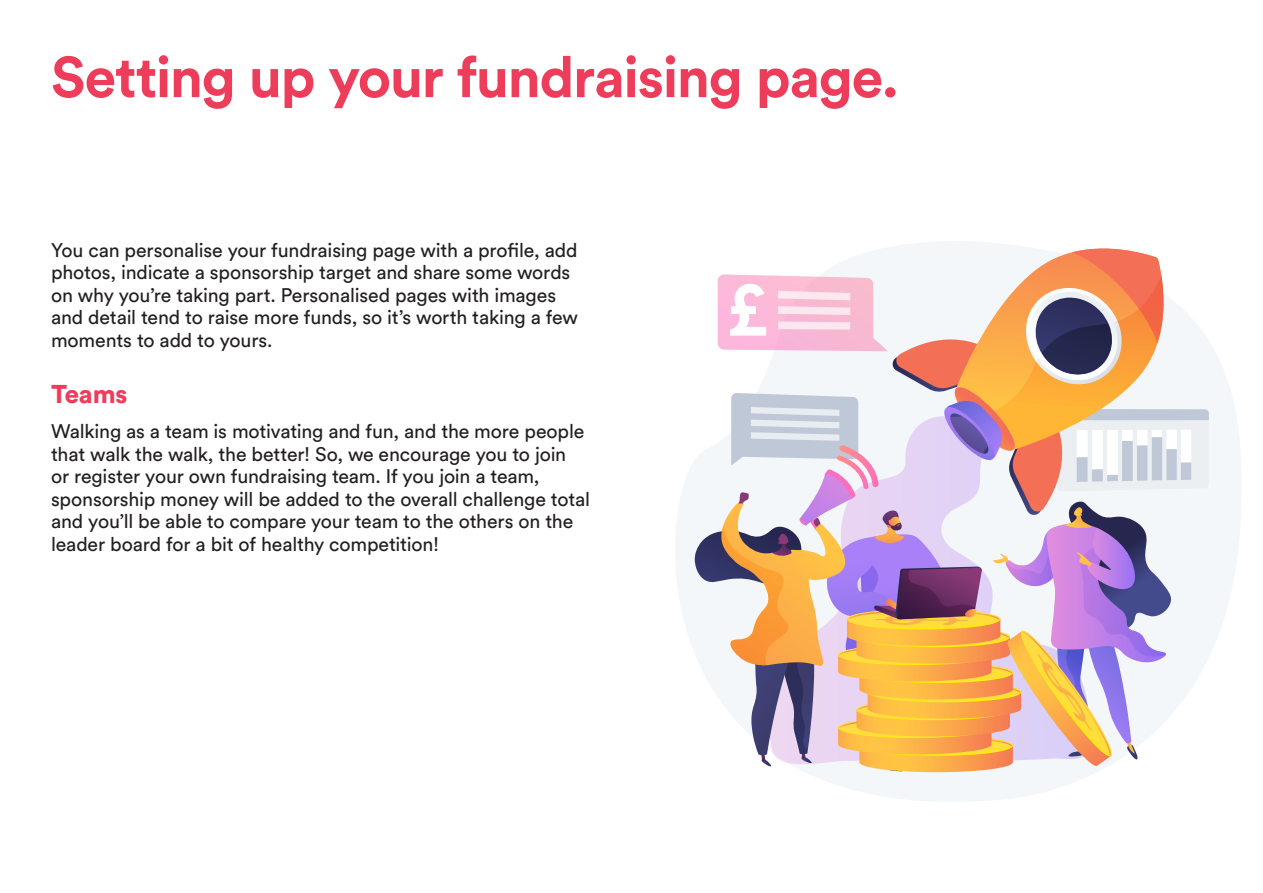
<style>
.page{position:relative;width:1263px;height:893px;background:#fff}
.page>*{position:absolute;margin:0;border:0;box-sizing:border-box;transform-origin:0 0}
.Page_header{font:700 57px "Circular Std";letter-spacing:-.025em;color:#ee3c5b}
.Large_paragraph_heading{font:900 25.5px "Circular Std";letter-spacing:-.005em;color:#ee3c5b}
.Body_copy_13pt{font:19.5px/22.5px "Circular Std";letter-spacing:-.01em;color:#231f20}
</style>
<div class="page">
<svg style="left:675px;top:241px;width:566px;height:561px"></svg>
<svg style="left:694px;top:249px;width:515px;height:523px"></svg>
<p class="Page_header" style="left:51px;top:40px;width:850px">Setting up your fundraising page.</p>
<p class="Body_copy_13pt" style="left:51px;top:239px;width:528px">You can personalise your fundraising page with a profile, add photos, indicate a sponsorship target and share some words on why you’re taking part. Personalised pages with images and detail tend to raise more funds, so it’s worth taking a few moments to add to yours.</p>
<p class="Large_paragraph_heading" style="left:51px;top:377px;width:78px">Teams</p>
<p class="Body_copy_13pt" style="left:51px;top:420px;width:540px">Walking as a team is motivating and fun, and the more people that walk the walk, the better! So, we encourage you to join<br>or register your own fundraising team. If you join a team, sponsorship money will be added to the overall challenge total and you’ll be able to compare your team to the others on the leader board for a bit of healthy competition!</p>
</div>
